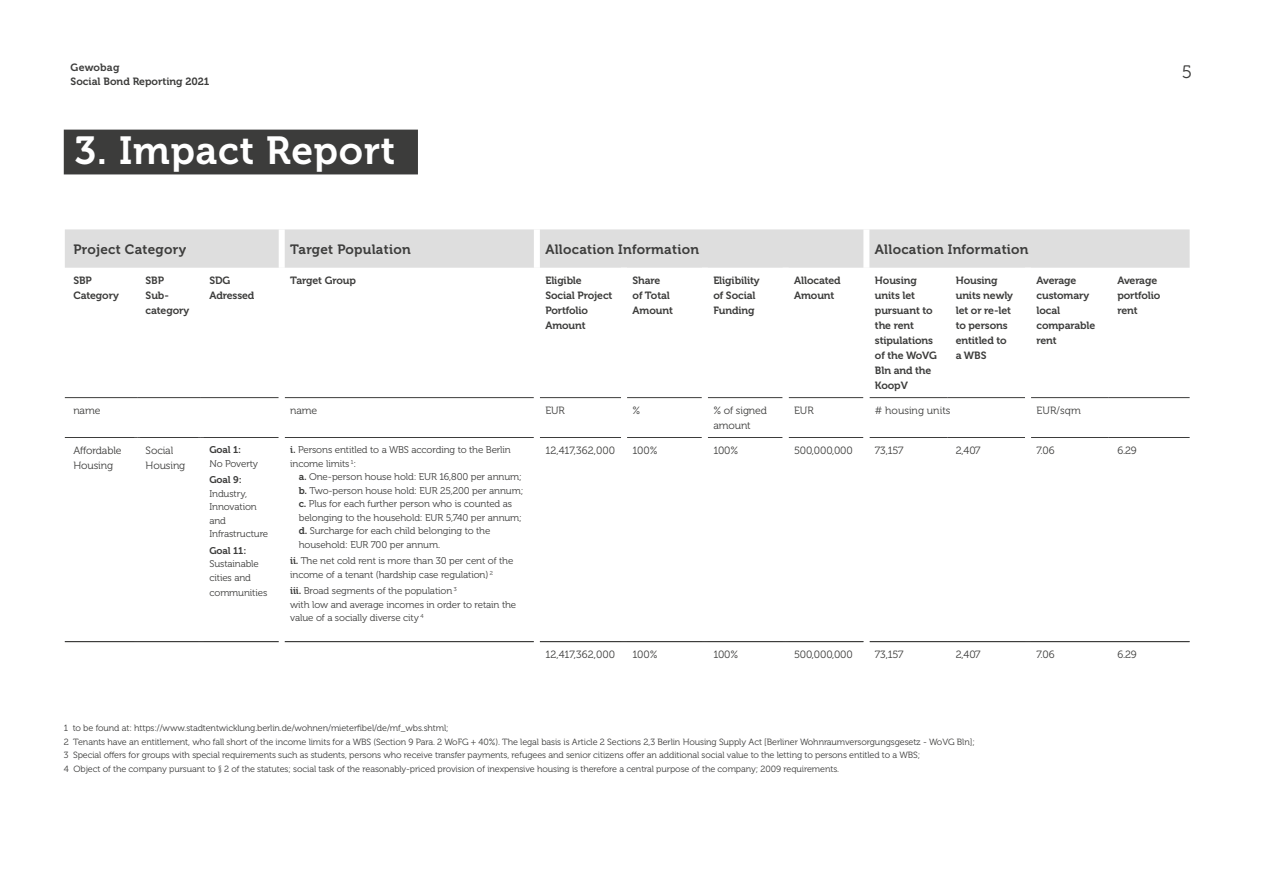
<style>
.page{position:relative;width:1263px;height:893px;background:#fff}
.page>*{position:absolute;margin:0;border:0;box-sizing:border-box;transform-origin:0 0}
._2_1_-_Headline_A4{font:39px "Museo 700";letter-spacing:.02em;color:#fff}
.Pagina{font:18px "Museo 300";color:#3c3c3b}
.Checkliste{font:13.5px "Museo 700";letter-spacing:.02em;color:#3c3c3b}
.Checkliste-2{font:10.5px/15px "Museo 700";letter-spacing:-.01em;color:#3c3c3b}
.Checkliste-3{font:10.5px/15px "Museo 300";letter-spacing:-.01em;color:#3c3c3b}
.Kolumnentitel{font:10.5px "Museo 700";color:#3c3c3b}
.Checkliste-4{font:10.5px "Museo 300";letter-spacing:.01em;color:#3c3c3b}
.Checkliste-5{font:9.75px/13.5px "Museo 300";letter-spacing:-.01em;color:#3c3c3b}
.Pagina-2{font:9px "Museo 300";letter-spacing:-.01em;color:#3c3c3b}
.s1{font-family:"Museo 700"}
</style>
<div class="page">
<div style="left:64px;top:130px;width:354px;height:44px;background:#3c3c3b"></div>
<div style="left:65px;top:229px;width:1124px;height:39px;background:#dedede"></div>
<hr style="left:65px;top:397px;width:72px;height:1px;background:#3c3c3b">
<hr style="left:137px;top:397px;width:64px;height:1px;background:#3c3c3b">
<hr style="left:201px;top:397px;width:78px;height:1px;background:#3c3c3b">
<hr style="left:285px;top:397px;width:249px;height:1px;background:#3c3c3b">
<hr style="left:540px;top:397px;width:81px;height:1px;background:#3c3c3b">
<hr style="left:627px;top:397px;width:75px;height:1px;background:#3c3c3b">
<hr style="left:708px;top:397px;width:75px;height:1px;background:#3c3c3b">
<hr style="left:789px;top:397px;width:74px;height:1px;background:#3c3c3b">
<hr style="left:869px;top:397px;width:78px;height:1px;background:#3c3c3b">
<hr style="left:947px;top:397px;width:78px;height:1px;background:#3c3c3b">
<hr style="left:1031px;top:397px;width:78px;height:1px;background:#3c3c3b">
<hr style="left:1109px;top:397px;width:80px;height:1px;background:#3c3c3b">
<hr style="left:65px;top:437px;width:72px;height:1px;background:#3c3c3b">
<hr style="left:137px;top:437px;width:64px;height:1px;background:#3c3c3b">
<hr style="left:201px;top:437px;width:78px;height:1px;background:#3c3c3b">
<hr style="left:285px;top:437px;width:249px;height:1px;background:#3c3c3b">
<hr style="left:540px;top:437px;width:81px;height:1px;background:#3c3c3b">
<hr style="left:627px;top:437px;width:75px;height:1px;background:#3c3c3b">
<hr style="left:708px;top:437px;width:75px;height:1px;background:#3c3c3b">
<hr style="left:789px;top:437px;width:74px;height:1px;background:#3c3c3b">
<hr style="left:869px;top:437px;width:78px;height:1px;background:#3c3c3b">
<hr style="left:947px;top:437px;width:78px;height:1px;background:#3c3c3b">
<hr style="left:1031px;top:437px;width:78px;height:1px;background:#3c3c3b">
<hr style="left:1109px;top:437px;width:80px;height:1px;background:#3c3c3b">
<div style="left:279px;top:229px;width:6px;height:39px;background:#fff"></div>
<div style="left:534px;top:229px;width:6px;height:39px;background:#fff"></div>
<div style="left:863px;top:229px;width:6px;height:39px;background:#fff"></div>
<hr style="left:65px;top:641px;width:469px;height:1px;background:#3c3c3b">
<hr style="left:539px;top:641px;width:325px;height:1px;background:#3c3c3b">
<hr style="left:869px;top:641px;width:320px;height:1px;background:#3c3c3b">
<div style="left:534px;top:621px;width:6px;height:40px;background:#fff"></div>
<div style="left:279px;top:621px;width:6px;height:40px;background:#fff"></div>
<div style="left:864px;top:622px;width:6px;height:55px;background:#fff"></div>
<p class="Kolumnentitel" style="left:71px;top:62px;width:50px">Gewobag</p>
<p class="Kolumnentitel" style="left:71px;top:75px;width:140px">Social Bond Reporting 2021</p>
<p class="_2_1_-_Headline_A4" style="left:74px;top:128px;width:322px">3. Impact Report</p>
<p class="Pagina" style="left:1182px;top:62px;width:12px">5</p>
<p class="Checkliste" style="left:73px;top:241px;width:114px">Project Category</p>
<p class="Checkliste" style="left:290px;top:241px;width:122px">Target Population</p>
<p class="Checkliste" style="left:545px;top:241px;width:155px">Allocation Information</p>
<p class="Checkliste" style="left:875px;top:241px;width:155px">Allocation Information</p>
<p class="Checkliste-2" style="left:73px;top:273px;width:47px">SBP<br>Category</p>
<p class="Checkliste-2" style="left:146px;top:273px;width:45px">SBP<br>Sub&shy;category</p>
<p class="Checkliste-2" style="left:209px;top:273px;width:22px">SDG</p>
<p class="Checkliste-2" style="left:290px;top:273px;width:67px">Target Group</p>
<p class="Checkliste-2" style="left:545px;top:273px;width:69px">Eligible<br>Social Project<br>Portfolio<br>Amount</p>
<p class="Checkliste-2" style="left:632px;top:273px;width:42px">Share of Total<br>Amount</p>
<p class="Checkliste-2" style="left:713px;top:273px;width:48px">Eligibility of Social<br>Funding</p>
<p class="Checkliste-2" style="left:794px;top:273px;width:48px">Allocated<br>Amount</p>
<p class="Checkliste-2" style="left:875px;top:273px;width:64px">Housing units let pursuant to the rent stipulations of the WoVG<br>Bln and the<br>KoopV</p>
<p class="Checkliste-2" style="left:956px;top:273px;width:59px">Housing units newly let or re-let to persons entitled to a WBS</p>
<p class="Checkliste-2" style="left:1036px;top:273px;width:60px">Average customary local comparable rent</p>
<p class="Checkliste-2" style="left:1117px;top:273px;width:45px">Average portfolio rent</p>
<p class="Checkliste-2" style="left:209px;top:288px;width:47px">Adressed</p>
<p class="Checkliste-3" style="left:73px;top:403px;width:29px">name</p>
<p class="Checkliste-3" style="left:290px;top:403px;width:29px">name</p>
<p class="Checkliste-3" style="left:545px;top:403px;width:21px">EUR</p>
<p class="Checkliste-3" style="left:632px;top:403px;width:9px">%</p>
<p class="Checkliste-3" style="left:713px;top:403px;width:55px">% of signed amount</p>
<p class="Checkliste-3" style="left:794px;top:403px;width:21px">EUR</p>
<p class="Checkliste-3" style="left:875px;top:403px;width:77px"># housing units</p>
<p class="Checkliste-3" style="left:1036px;top:403px;width:46px">EUR/sqm</p>
<p class="Checkliste-3" style="left:73px;top:443px;width:50px">Affordable<br>Housing</p>
<p class="Checkliste-3" style="left:146px;top:443px;width:41px">Social<br>Housing</p>
<p class="Checkliste-5" style="left:209px;top:443px;width:50px"><span class="s1">Goal 1:<br></span>No Poverty</p>
<p class="Checkliste-5" style="left:209px;top:473px;width:60px"><span class="s1">Goal 9:<br></span>Industry,<br>Innovation and<br>Infrastructure</p>
<p class="Checkliste-5" style="left:209px;top:544px;width:51px"><span class="s1">Goal 11:<br></span>Sustainable cities and</p>
<p class="Checkliste-5" style="left:209px;top:586px;width:59px">communities</p>
<p class="Checkliste-5" style="left:290px;top:443px;width:222px"><span class="s1">i.</span> Persons entitled to a WBS according to the Berlin income limits <sup>1</sup>:</p>
<p class="Checkliste-5" style="left:299px;top:470px;width:225px"><span class="s1">a.</span> One-person house hold: EUR 16,800 per annum;</p>
<p class="Checkliste-5" style="left:299px;top:484px;width:226px"><span class="s1">b.</span> Two-person house hold: EUR 25,200 per annum;</p>
<p class="Checkliste-5" style="left:299px;top:497px;width:225px"><span class="s1">c.</span> Plus for each further person who is counted as belonging to the household: EUR 5,740 per annum;</p>
<p class="Checkliste-5" style="left:299px;top:524px;width:193px"><span class="s1">d.</span> Surcharge for each child belonging to the household: EUR 700 per annum.</p>
<p class="Checkliste-5" style="left:290px;top:554px;width:225px"><span class="s1">ii.</span> The net cold rent is more than 30 per cent of the income of a tenant (hardship case regulation) <sup>2</sup></p>
<p class="Checkliste-5" style="left:290px;top:584px;width:227px"><span class="s1">iii.</span> Broad segments of the population <sup>3<br></sup>with low and average incomes in order to retain the value of a socially diverse city <sup>4</sup></p>
<p class="Checkliste-4" style="left:545px;top:445px;width:71px">12,417,362,000</p>
<p class="Checkliste-3" style="left:632px;top:443px;width:26px">100%</p>
<p class="Checkliste-3" style="left:713px;top:443px;width:26px">100%</p>
<p class="Checkliste-3" style="left:794px;top:443px;width:60px">500,000,000</p>
<p class="Checkliste-3" style="left:875px;top:443px;width:30px">73,157</p>
<p class="Checkliste-3" style="left:956px;top:443px;width:26px">2,407</p>
<p class="Checkliste-3" style="left:1036px;top:443px;width:20px">7.06</p>
<p class="Checkliste-3" style="left:1117px;top:443px;width:21px">6.29</p>
<p class="Checkliste-4" style="left:545px;top:649px;width:71px">12,417,362,000</p>
<p class="Checkliste-3" style="left:632px;top:647px;width:26px">100%</p>
<p class="Checkliste-3" style="left:713px;top:647px;width:26px">100%</p>
<p class="Checkliste-3" style="left:794px;top:647px;width:60px">500,000,000</p>
<p class="Checkliste-3" style="left:875px;top:647px;width:30px">73,157</p>
<p class="Checkliste-3" style="left:956px;top:647px;width:26px">2,407</p>
<p class="Checkliste-3" style="left:1036px;top:647px;width:20px">7.06</p>
<p class="Checkliste-3" style="left:1117px;top:647px;width:21px">6.29</p>
<p class="Pagina-2" style="left:64px;top:723px;width:386px">1 to be found at: https://www.stadtentwicklung.berlin.de/wohnen/mieterfibel/de/mf_wbs.shtml;</p>
<p class="Pagina-2" style="left:64px;top:737px;width:913px">2 Tenants have an entitlement, who fall short of the income limits for a WBS (Section 9 Para. 2 WoFG + 40%). The legal basis is Article 2 Sections 2,3 Berlin Housing Supply Act [Berliner Wohnraumversorgungsgesetz - WoVG Bln];</p>
<p class="Pagina-2" style="left:64px;top:750px;width:858px">3 Special offers for groups with special requirements such as students, persons who receive transfer payments, refugees and senior citizens offer an additional social value to the letting to persons entitled to a WBS;</p>
<p class="Pagina-2" style="left:64px;top:764px;width:777px">4 Object of the company pursuant to § 2 of the statutes; social task of the reasonably-priced provision of inexpensive housing is therefore a central purpose of the company; 2009 requirements.</p>
</div>
